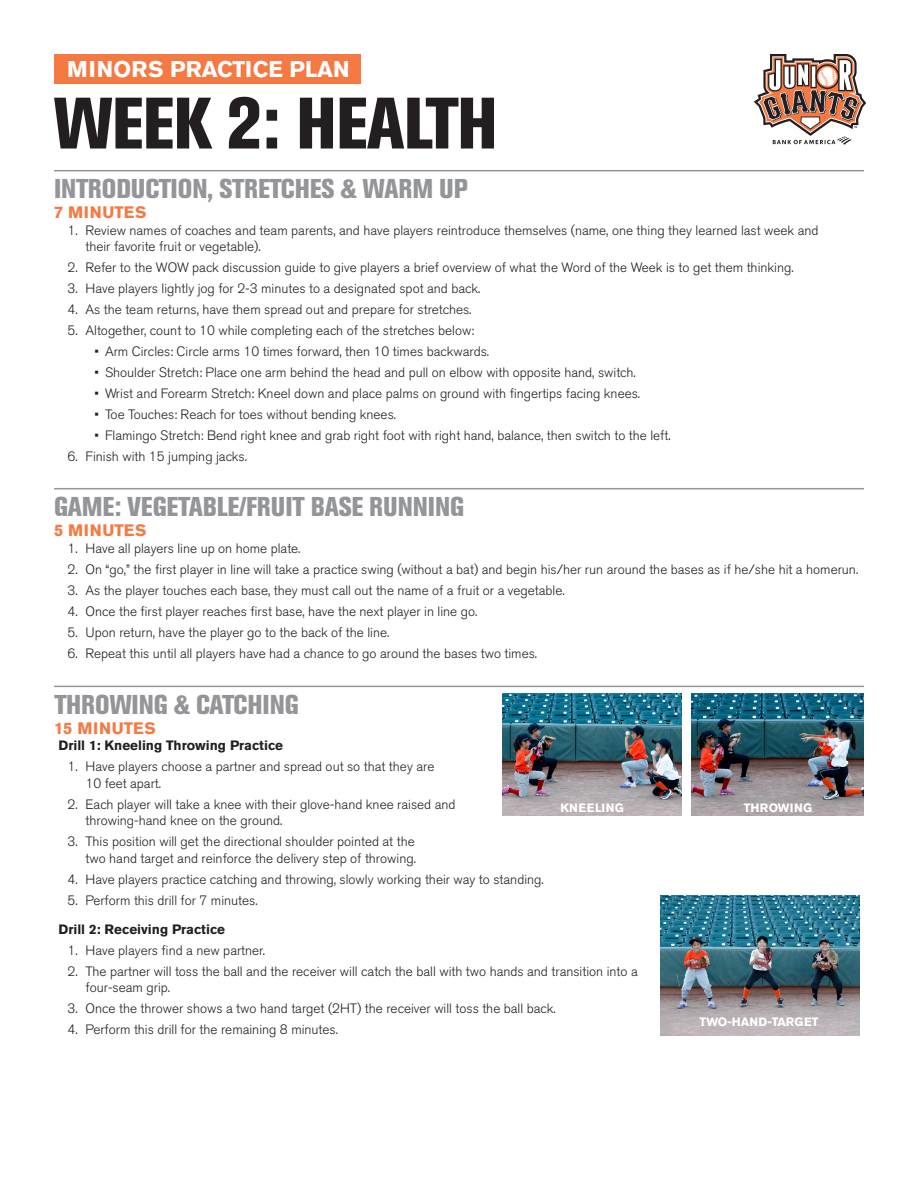
<style>
.page{position:relative;width:918px;height:1188px;background:#fff}
.page>*{position:absolute;margin:0;border:0;box-sizing:border-box;transform-origin:0 0}
.t1{font:800 condensed 72px "Akzidenz Grotesk BE";letter-spacing:-.01em;color:#231f20}
.Rule_above_headline{font:800 condensed 27px "Akzidenz Grotesk BE";letter-spacing:-.005em;color:#939598}
.t2{font:700 22.5px "Akzidenz Grotesk BE";color:#fff}
.MINUTES{font:700 16.5px "Akzidenz Grotesk BE";letter-spacing:.04em;color:#f47943}
.t3{font:300 13.5px/16.5px "Akzidenz Grotesk BE";color:#231f20}
.No__tasks{font:700 13.5px "Akzidenz Grotesk BE";color:#231f20}
.t4{font:700 12px "Akzidenz Grotesk BE";color:#fff}
.t5{font:700 12px "Akzidenz Grotesk BE";letter-spacing:.04em;color:#fff}
.t6{font:700 12px "Akzidenz Grotesk BE";letter-spacing:.02em;color:#fff}
</style>
<div class="page">
<svg style="left:754px;top:54px;width:112px;height:91px"></svg>
<div style="left:54px;top:54px;width:306px;height:29px;background:#f47943"></div>
<hr style="left:54px;top:170px;width:810px;height:1px;background:#939598">
<hr style="left:54px;top:488px;width:810px;height:1px;background:#939598">
<hr style="left:54px;top:686px;width:810px;height:1px;background:#939598">
<img style="left:660px;top:895px;width:199px;height:140px">
<img style="left:502px;top:694px;width:180px;height:122px">
<img style="left:692px;top:694px;width:172px;height:122px">
<p class="t2" style="left:67px;top:56px;width:284px">MINORS PRACTICE PLAN</p>
<p class="t1" style="left:54px;top:82px;width:445px">WEEK 2: HEALTH</p>
<p class="Rule_above_headline" style="left:54px;top:173px;width:415px">INTRODUCTION, STRETCHES &amp; WARM UP</p>
<p class="MINUTES" style="left:54px;top:203px;width:94px">7 MINUTES</p>
<p class="t3" style="left:86px;top:222px;width:735px;text-indent:-18px">1. Review names of coaches and team parents, and have players reintroduce themselves (name, one thing they learned last week and their favorite fruit or vegetable).</p>
<p class="t3" style="left:68px;top:260px;width:728px">2. Refer to the WOW pack discussion guide to give players a brief overview of what the Word of the Week is to get them thinking.</p>
<p class="t3" style="left:68px;top:281px;width:414px">3. Have players lightly jog for 2-3 minutes to a designated spot and back.</p>
<p class="t3" style="left:68px;top:302px;width:406px">4. As the team returns, have them spread out and prepare for stretches.</p>
<p class="t3" style="left:68px;top:323px;width:408px">5. Altogether, count to 10 while completing each of the stretches below:</p>
<p class="t3" style="left:94px;top:344px;width:396px">• Arm Circles: Circle arms 10 times forward, then 10 times backwards.</p>
<p class="t3" style="left:94px;top:365px;width:543px">• Shoulder Stretch: Place one arm behind the head and pull on elbow with opposite hand, switch.</p>
<p class="t3" style="left:94px;top:386px;width:547px">• Wrist and Forearm Stretch: Kneel down and place palms on ground with fingertips facing knees.</p>
<p class="t3" style="left:94px;top:407px;width:303px">• Toe Touches: Reach for toes without bending knees.</p>
<p class="t3" style="left:94px;top:428px;width:578px">• Flamingo Stretch: Bend right knee and grab right foot with right hand, balance, then switch to the left.</p>
<p class="t3" style="left:68px;top:449px;width:181px">6. Finish with 15 jumping jacks.</p>
<p class="Rule_above_headline" style="left:54px;top:491px;width:412px">GAME: VEGETABLE/FRUIT BASE RUNNING</p>
<p class="MINUTES" style="left:54px;top:521px;width:94px">5 MINUTES</p>
<p class="t3" style="left:68px;top:540px;width:235px">1. Have all players line up on home plate.</p>
<p class="t3" style="left:68px;top:561px;width:792px">2. On “go,” the first player in line will take a practice swing (without a bat) and begin his/her run around the bases as if he/she hit a homerun.</p>
<p class="t3" style="left:68px;top:582px;width:499px">3. As the player touches each base, they must call out the name of a fruit or a vegetable.</p>
<p class="t3" style="left:68px;top:603px;width:411px">4. Once the first player reaches first base, have the next player in line go.</p>
<p class="t3" style="left:68px;top:624px;width:323px">5. Upon return, have the player go to the back of the line.</p>
<p class="t3" style="left:68px;top:645px;width:471px">6. Repeat this until all players have had a chance to go around the bases two times.</p>
<p class="Rule_above_headline" style="left:54px;top:689px;width:246px">THROWING &amp; CATCHING</p>
<p class="MINUTES" style="left:54px;top:719px;width:103px">15 MINUTES</p>
<p class="No__tasks" style="left:58px;top:738px;width:226px">Drill 1: Kneeling Throwing Practice</p>
<p class="t3" style="left:86px;top:759px;width:350px;text-indent:-18px">1. Have players choose a partner and spread out so that they are<br>10 feet apart.</p>
<p class="t3" style="left:86px;top:796px;width:372px;text-indent:-18px">2. Each player will take a knee with their glove-hand knee raised and throwing-hand knee on the ground.</p>
<p class="t3" style="left:68px;top:834px;width:350px;text-align:right">3. This position will get the directional shoulder pointed at the two hand target and reinforce the delivery step of throwing.</p>
<p class="t3" style="left:68px;top:871px;width:478px">4. Have players practice catching and throwing, slowly working their way to standing.</p>
<p class="t3" style="left:68px;top:892px;width:192px">5. Perform this drill for 7 minutes.</p>
<p class="t5" style="left:561px;top:800px;width:65px">KNEELING</p>
<p class="t6" style="left:744px;top:800px;width:70px">THROWING</p>
<p class="No__tasks" style="left:58px;top:921px;width:168px">Drill 2: Receiving Practice</p>
<p class="t3" style="left:68px;top:942px;width:199px">1. Have players find a new partner.</p>
<p class="t3" style="left:86px;top:963px;width:554px;text-indent:-18px">2. The partner will toss the ball and the receiver will catch the ball with two hands and transition into a four-seam grip.</p>
<p class="t3" style="left:68px;top:1000px;width:490px">3. Once the thrower shows a two hand target (2HT) the receiver will toss the ball back.</p>
<p class="t3" style="left:68px;top:1021px;width:272px">4. Perform this drill for the remaining 8 minutes.</p>
<p class="t4" style="left:700px;top:1015px;width:121px">TWO-HAND-TARGET</p>
</div>
